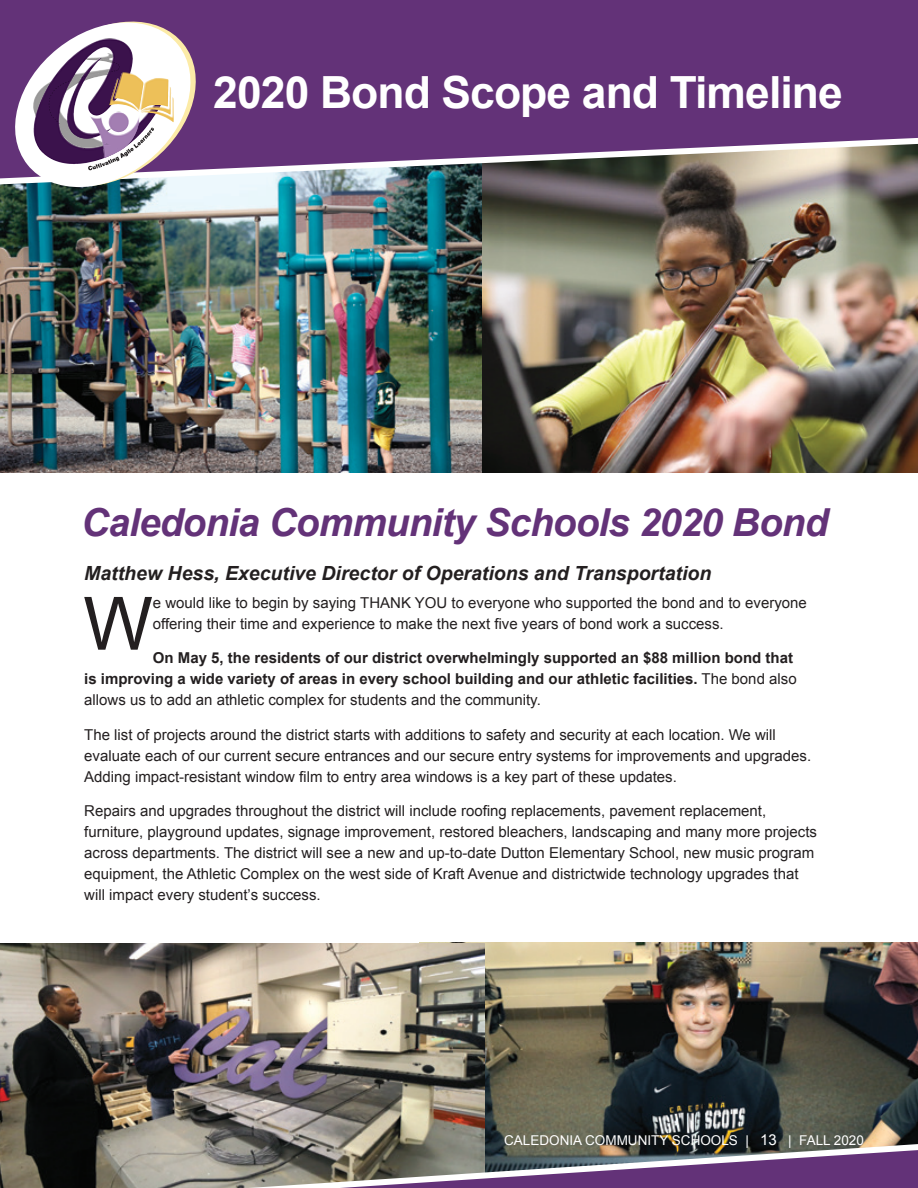
<style>
.page{position:relative;width:918px;height:1188px;background:#fff}
.page>*{position:absolute;margin:0;border:0;box-sizing:border-box;transform-origin:0 0}
.t1{font:73.65px "Arial";color:#231f20}
.t2{font:700 44.4px "Arial";letter-spacing:-.02em;color:#fff}
.t3{font:italic 700 38.7px "Arial";letter-spacing:-.02em;color:#633278}
.t4{font:italic 700 19.5px "Arial";color:#231f20}
.t5{font:15px/21px "Arial";color:#231f20}
.t6{font:700 15px/21px "Arial";color:#231f20}
.Tabs{font:13.5px "Arial";color:#fff}
.s1{font-weight:400}
.s2{font-size:15px}
</style>
<div class="page">
<img style="left:481px;top:188px;width:437px;height:284px">
<img style="left:420px;top:943px;width:498px;height:196px">
<img style="left:0;top:944px;width:485px;height:195px">
<img style="left:0;top:188px;width:481px;height:284px">
<svg style="left:0;top:0;width:918px;height:188px;background:#6c447d"></svg>
<svg style="left:3px;top:13px;width:205px;height:183px"></svg>
<svg style="left:0;top:1139px;width:918px;height:49px;background:#746872"></svg>
<p class="t2" style="left:213px;top:63px;width:631px">2020 Bond Scope and Timeline</p>
<p class="t3" style="left:81px;top:497px;width:749px">Caledonia Community Schools 2020 Bond</p>
<p class="t4" style="left:84px;top:560px;width:629px">Matthew Hess, Executive Director of Operations and Transportation</p>
<p class="t1" style="left:83px;top:576px;width:71px">W</p>
<p class="t5" style="left:153px;top:592px;width:655px">e would like to begin by saying THANK YOU to everyone who supported the bond and to everyone offering their time and experience to make the next five years of bond work a success.</p>
<p class="t6" style="left:84px;top:648px;width:714px;text-indent:69px">On May 5, the residents of our district overwhelmingly supported an $88 million bond that is improving a wide variety of areas in every school building and our athletic facilities. <span class="s1">The bond also allows us to add an athletic complex for students and the community.</span></p>
<p class="t5" style="left:84px;top:724px;width:728px">The list of projects around the district starts with additions to safety and security at each location. We will evaluate each of our current secure entrances and our secure entry systems for improvements and upgrades.<br>Adding impact-resistant window film to entry area windows is a key part of these updates.</p>
<p class="t5" style="left:84px;top:801px;width:734px">Repairs and upgrades throughout the district will include roofing replacements, pavement replacement, furniture, playground updates, signage improvement, restored bleachers, landscaping and many more projects across departments. The district will see a new and up-to-date Dutton Elementary School, new music program equipment, the Athletic Complex on the west side of Kraft Avenue and districtwide technology upgrades that will impact every student’s success.</p>
<p class="Tabs" style="left:504px;top:1131px;width:361px">CALEDONIA COMMUNITY SCHOOLS | <span class="s2">13</span> | FALL 2020</p>
</div>
